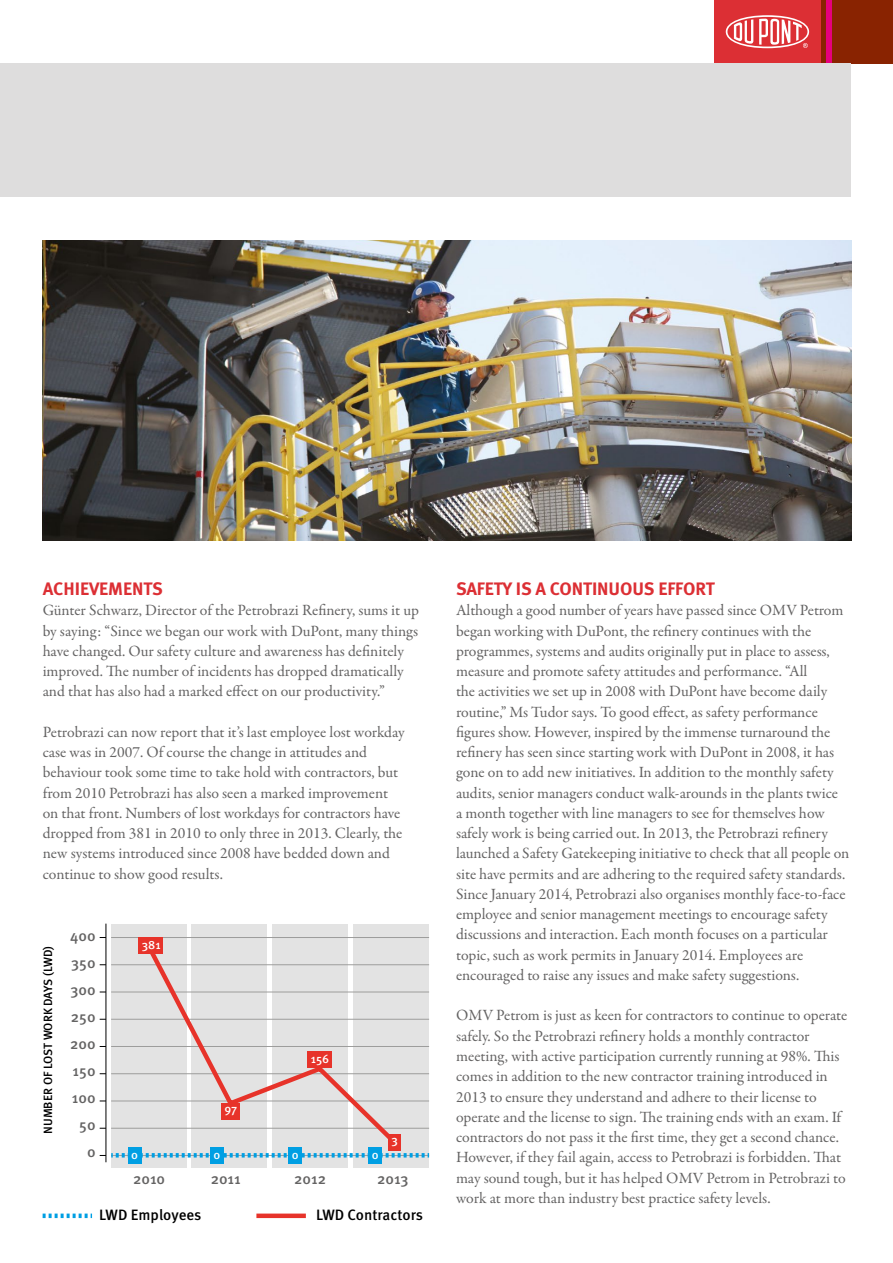
<style>
.page{position:relative;width:893px;height:1263px;background:#fff}
.page>*{position:absolute;margin:0;border:0;box-sizing:border-box;transform-origin:0 0}
.t1{font:700 18px "Meta OT";letter-spacing:-.005em;color:#dc2f34}
.t2{font:15.75px/20.2px "Garamond Premr Pro";letter-spacing:-.005em;color:#646363}
.t3{font:500 15px/27px "Meta OT";color:#646363;text-align:right}
.t4{font:500 15px "Meta OT";color:#000}
.t5{font:500 12px "Meta OT";color:#000}
.t6{font:500 12px "Meta OT";color:#fff}
</style>
<div class="page">
<div style="left:821px;top:0;width:72px;height:63px;background:#892301"></div>
<div style="left:826px;top:0;width:6px;height:63px;background:#e6007d"></div>
<div style="left:714px;top:0;width:107px;height:63px;background:#dc2f34"></div>
<svg style="left:726px;top:15px;width:83px;height:33px"></svg>
<div style="left:0;top:63px;width:851px;height:134px;background:#dedddd"></div>
<img style="left:43px;top:241px;width:808px;height:299px">
<div style="left:111px;top:924px;width:76px;height:243px;background:#e3e3e3"></div>
<div style="left:191px;top:924px;width:76px;height:243px;background:#e3e3e3"></div>
<div style="left:272px;top:924px;width:76px;height:243px;background:#e3e3e3"></div>
<div style="left:353px;top:924px;width:76px;height:243px;background:#e3e3e3"></div>
<hr style="left:106px;top:924px;width:1px;height:238px;background:#000">
<hr style="left:111px;top:937px;width:318px;height:1px;background:#9d9d9c">
<hr style="left:111px;top:964px;width:318px;height:1px;background:#9d9d9c">
<hr style="left:111px;top:992px;width:318px;height:1px;background:#9d9d9c">
<hr style="left:111px;top:1019px;width:318px;height:1px;background:#9d9d9c">
<hr style="left:111px;top:1046px;width:318px;height:1px;background:#9d9d9c">
<hr style="left:111px;top:1073px;width:318px;height:1px;background:#9d9d9c">
<hr style="left:111px;top:1100px;width:318px;height:1px;background:#9d9d9c">
<hr style="left:111px;top:1128px;width:318px;height:1px;background:#9d9d9c">
<svg style="left:142px;top:953px;width:259px;height:186px"></svg>
<svg style="left:100px;top:1153px;width:329px;height:4px"></svg>
<div style="left:139px;top:937px;width:24px;height:16px;background:#e7332a"></div>
<div style="left:221px;top:1103px;width:19px;height:16px;background:#e7332a"></div>
<div style="left:307px;top:1052px;width:25px;height:16px;background:#e7332a"></div>
<div style="left:388px;top:1134px;width:13px;height:16px;background:#e7332a"></div>
<div style="left:128px;top:1147px;width:13px;height:16px;background:#009fe3"></div>
<div style="left:210px;top:1147px;width:14px;height:16px;background:#009fe3"></div>
<div style="left:368px;top:1147px;width:14px;height:16px;background:#009fe3"></div>
<div style="left:288px;top:1147px;width:14px;height:16px;background:#009fe3"></div>
<svg style="left:43px;top:1213px;width:49px;height:5px"></svg>
<div style="left:256px;top:1213px;width:50px;height:5px;background:#e7332a"></div>
<p class="t1" style="left:43px;top:577px;width:122px">ACHIEVEMENTS</p>
<p class="t2" style="left:43px;top:601px;width:378px">Günter Schwarz, Director of the Petrobrazi Refinery, sums it up by saying: “Since we began our work with DuPont, many things have changed. Our safety culture and awareness has definitely improved. The number of incidents has dropped dramatically and that has also had a marked effect on our productivity.”</p>
<p class="t2" style="left:43px;top:722px;width:363px">Petrobrazi can now report that it’s last employee lost workday case was in 2007. Of course the change in attitudes and behaviour took some time to take hold with contractors, but from 2010 Petrobrazi has also seen a marked improvement on that front. Numbers of lost workdays for contractors have dropped from 381 in 2010 to only three in 2013. Clearly, the new systems introduced since 2008 have bedded down and continue to show good results.</p>
<p class="t5" style="left:40px;top:1134px;width:189px;rotate:-90deg">NUMBER OF LOST WORK DAYS (LWD)</p>
<p class="t3" style="left:70px;top:922px;width:27px">400<br>350<br>300<br>250<br>200<br>150<br>100<br>50<br>0</p>
<p class="t6" style="left:142px;top:937px;width:20px">381</p>
<p class="t6" style="left:311px;top:1052px;width:20px">156</p>
<p class="t6" style="left:225px;top:1101px;width:14px">97</p>
<p class="t6" style="left:131px;top:1147px;width:8px">0</p>
<p class="t6" style="left:213px;top:1147px;width:8px">0</p>
<p class="t6" style="left:292px;top:1147px;width:8px">0</p>
<p class="t6" style="left:372px;top:1147px;width:8px">0</p>
<p class="t6" style="left:391px;top:1132px;width:8px">3</p>
<p class="t3" style="left:133px;top:1166px;width:34px">2010</p>
<p class="t4" style="left:99px;top:1206px;width:104px">LWD Employees</p>
<p class="t3" style="left:211px;top:1166px;width:32px">2011</p>
<p class="t3" style="left:294px;top:1166px;width:34px">2012</p>
<p class="t3" style="left:377px;top:1166px;width:33px">2013</p>
<p class="t4" style="left:316px;top:1206px;width:109px">LWD Contractors</p>
<p class="t1" style="left:456px;top:577px;width:260px">SAFETY IS A CONTINUOUS EFFORT</p>
<p class="t2" style="left:456px;top:601px;width:395px">Although a good number of years have passed since OMV Petrom began working with DuPont, the refinery continues with the programmes, systems and audits originally put in place to assess, measure and promote safety attitudes and performance. “All<br>the activities we set up in 2008 with DuPont have become daily routine,” Ms Tudor says. To good effect, as safety performance figures show. However, inspired by the immense turnaround the refinery has seen since starting work with DuPont in 2008, it has gone on to add new initiatives. In addition to the monthly safety audits, senior managers conduct walk-arounds in the plants twice<br>a month together with line managers to see for themselves how safely work is being carried out. In 2013, the Petrobrazi refinery launched a Safety Gatekeeping initiative to check that all people on site have permits and are adhering to the required safety standards.<br>Since January 2014, Petrobrazi also organises monthly face-to-face employee and senior management meetings to encourage safety discussions and interaction. Each month focuses on a particular topic, such as work permits in January 2014. Employees are encouraged to raise any issues and make safety suggestions.</p>
<p class="t2" style="left:456px;top:1006px;width:393px">OMV Petrom is just as keen for contractors to continue to operate safely. So the Petrobrazi refinery holds a monthly contractor meeting, with active participation currently running at 98%. This comes in addition to the new contractor training introduced in 2013 to ensure they understand and adhere to their license to operate and the license to sign. The training ends with an exam. If contractors do not pass it the first time, they get a second chance.<br>However, if they fail again, access to Petrobrazi is forbidden. That may sound tough, but it has helped OMV Petrom in Petrobrazi to work at more than industry best practice safety levels.</p>
</div>
